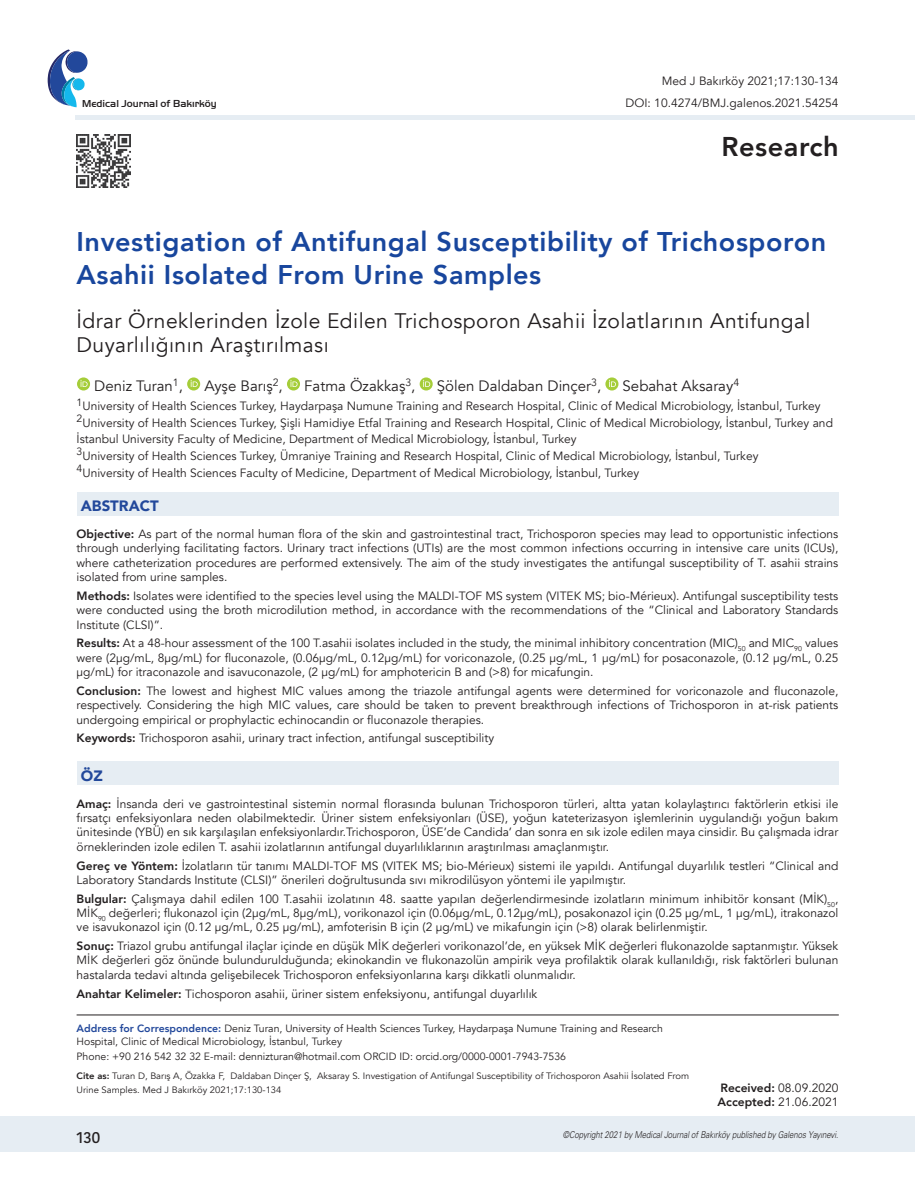
<style>
.page{position:relative;width:915px;height:1191px;background:#fff}
.page>*{position:absolute;margin:0;border:0;box-sizing:border-box;transform-origin:0 0}
.t1{font:800 27.15px "Avenir";letter-spacing:.02em;color:#231f20}
.t2{font:800 27px/32.4px "Avenir";letter-spacing:.02em;color:#18469d}
.t3{font:21px/24px "Avenir";letter-spacing:.02em;color:#231f20}
.t4{font:500 16.5px "Kohinoor Devanagari";color:#231f20}
.t5{font:15px "Avenir";color:#231f20}
.t6{font:900 15px "Avenir";color:#22489b}
.t7{font:12px/14.4px "Avenir";color:#231f20;text-align:justify}
.t8{font:10.5px/12.8px "Avenir";color:#231f20}
.t9{font:500 10.5px "Handel Got D";color:#231f20}
.t10{font:9.45px "Univers Light Ita Tr";letter-spacing:-.005em;color:#231f20;scale:.83 1}
.t11{font:9.3px/13.5px "Avenir";color:#231f20}
.s1{font-weight:800}
.s2{font-weight:800;color:#22489b}
</style>
<div class="page">
<div style="left:0;top:1116px;width:914px;height:35px;background:#e6edf3"></div>
<hr style="left:75px;top:115px;width:839px;height:4px;background:#e6edf3">
<svg style="left:48px;top:49px;width:40px;height:58px"></svg>
<hr style="left:77px;top:1014px;width:761px;height:1px;background:#231f20">
<img style="left:77px;top:134px;width:53px;height:54px">
<svg style="left:77px;top:377px;width:13px;height:13px"></svg>
<svg style="left:80px;top:380px;width:8px;height:7px"></svg>
<svg style="left:187px;top:377px;width:13px;height:13px"></svg>
<svg style="left:190px;top:380px;width:8px;height:7px"></svg>
<svg style="left:287px;top:377px;width:13px;height:13px"></svg>
<svg style="left:290px;top:380px;width:7px;height:7px"></svg>
<svg style="left:419px;top:377px;width:13px;height:13px"></svg>
<svg style="left:423px;top:380px;width:7px;height:7px"></svg>
<svg style="left:605px;top:377px;width:13px;height:13px"></svg>
<svg style="left:608px;top:380px;width:7px;height:7px"></svg>
<div style="left:77px;top:492px;width:761px;height:23px;background:#e6edf3"></div>
<div style="left:77px;top:761px;width:761px;height:24px;background:#e6edf3"></div>
<p class="t9" style="left:82px;top:98px;width:136px">Medical Journal of Bakırköy</p>
<p class="t7" style="left:661px;top:74px;width:178px">Med J Bakırköy 2021;17:130-134</p>
<p class="t7" style="left:625px;top:96px;width:214px">DOI: 10.4274/BMJ.galenos.2021.54254</p>
<h1 class="t1" style="left:721px;top:126px;width:119px">Research</h1>
<h2 class="t2" style="left:77px;top:226px;width:750px">Investigation of Antifungal Susceptibility of Trichosporon<br>Asahii Isolated From Urine Samples</h2>
<h3 class="t3" style="left:77px;top:309px;width:735px">İdrar Örneklerinden İzole Edilen Trichosporon Asahii İzolatlarının Antifungal<br>Duyarlılığının Araştırılması</h3>
<p class="t5" style="left:94px;top:376px;width:90px">Deniz Turan<sup>1</sup>,</p>
<p class="t5" style="left:204px;top:376px;width:80px">Ayşe Barış<sup>2</sup>,</p>
<p class="t5" style="left:304px;top:376px;width:113px">Fatma Özakkaş<sup>3</sup>,</p>
<p class="t5" style="left:436px;top:376px;width:166px">Şölen Daldaban Dinçer<sup>3</sup>,</p>
<p class="t5" style="left:622px;top:376px;width:118px">Sebahat Aksaray<sup>4</sup></p>
<p class="t7" style="left:77px;top:398px;width:757px;line-height:16.5px;text-align:left"><sup>1</sup>University of Health Sciences Turkey, Haydarpaşa Numune Training and Research Hospital, Clinic of Medical Microbiology, İstanbul, Turkey <sup>2</sup>University of Health Sciences Turkey, Şişli Hamidiye Etfal Training and Research Hospital, Clinic of Medical Microbiology, İstanbul, Turkey and İstanbul University Faculty of Medicine, Department of Medical Microbiology, İstanbul, Turkey<br><sup>3</sup>University of Health Sciences Turkey, Ümraniye Training and Research Hospital, Clinic of Medical Microbiology, İstanbul, Turkey<br><sup>4</sup>University of Health Sciences Faculty of Medicine, Department of Medical Microbiology, İstanbul, Turkey</p>
<p class="t6" style="left:81px;top:493px;width:79px">ABSTRACT</p>
<p class="t7" style="left:77px;top:527px;width:763px"><span class="s1">Objective:</span> As part of the normal human flora of the skin and gastrointestinal tract, Trichosporon species may lead to opportunistic infections through underlying facilitating factors. Urinary tract infections (UTIs) are the most common infections occurring in intensive care units (ICUs), where catheterization procedures are performed extensively. The aim of the study investigates the antifungal susceptibility of T. asahii strains isolated from urine samples.</p>
<p class="t7" style="left:77px;top:589px;width:763px"><span class="s1">Methods:</span> Isolates were identified to the species level using the MALDI-TOF MS system (VITEK MS; bio-Mérieux). Antifungal susceptibility tests were conducted using the broth microdilution method, in accordance with the recommendations of the “Clinical and Laboratory Standards Institute (CLSI)”.</p>
<p class="t7" style="left:77px;top:636px;width:763px"><span class="s1">Results:</span> At a 48-hour assessment of the 100 T.asahii isolates included in the study, the minimal inhibitory concentration (MIC)<sub>50</sub> and MIC<sub>90</sub> values were (2µg/mL, 8µg/mL) for fluconazole, (0.06µg/mL, 0.12µg/mL) for voriconazole, (0.25 µg/mL, 1 µg/mL) for posaconazole, (0.12 µg/mL, 0.25 µg/mL) for itraconazole and isavuconazole, (2 µg/mL) for amphotericin B and (&gt;8) for micafungin.</p>
<p class="t7" style="left:77px;top:683px;width:763px"><span class="s1">Conclusion:</span> The lowest and highest MIC values among the triazole antifungal agents were determined for voriconazole and fluconazole, respectively. Considering the high MIC values, care should be taken to prevent breakthrough infections of Trichosporon in at-risk patients undergoing empirical or prophylactic echinocandin or fluconazole therapies.</p>
<p class="t7" style="left:77px;top:731px;width:419px"><span class="s1">Keywords:</span> Trichosporon asahii, urinary tract infection, antifungal susceptibility</p>
<p class="t6" style="left:81px;top:763px;width:23px">ÖZ</p>
<p class="t7" style="left:77px;top:796px;width:763px"><span class="s1">Amaç:</span> İnsanda deri ve gastrointestinal sistemin normal florasında bulunan Trichosporon türleri, altta yatan kolaylaştırıcı faktörlerin etkisi ile fırsatçı enfeksiyonlara neden olabilmektedir. Üriner sistem enfeksiyonları (ÜSE), yoğun kateterizasyon işlemlerinin uygulandığı yoğun bakım ünitesinde (YBÜ) en sık karşılaşılan enfeksiyonlardır.Trichosporon, ÜSE’de Candida’ dan sonra en sık izole edilen maya cinsidir. Bu çalışmada idrar örneklerinden izole edilen T. asahii izolatlarının antifungal duyarlılıklarının araştırılması amaçlanmıştır.</p>
<p class="t7" style="left:77px;top:858px;width:763px"><span class="s1">Gereç ve Yöntem:</span> İzolatların tür tanımı MALDI-TOF MS (VITEK MS; bio-Mérieux) sistemi ile yapıldı. Antifungal duyarlılık testleri “Clinical and<br>Laboratory Standards Institute (CLSI)” önerileri doğrultusunda sıvı mikrodilüsyon yöntemi ile yapılmıştır.</p>
<p class="t7" style="left:77px;top:891px;width:763px"><span class="s1">Bulgular:</span> Çalışmaya dahil edilen 100 T.asahii izolatının 48. saatte yapılan değerlendirmesinde izolatların minimum inhibitör konsant (MİK)<sub>50</sub>, MİK<sub>90</sub> değerleri; flukonazol için (2µg/mL, 8µg/mL), vorikonazol için (0.06µg/mL, 0.12µg/mL), posakonazol için (0.25 µg/mL, 1 µg/mL), itrakonazol ve isavukonazol için (0.12 µg/mL, 0.25 µg/mL), amfoterisin B için (2 µg/mL) ve mikafungin için (&gt;8) olarak belirlenmiştir.</p>
<p class="t7" style="left:77px;top:939px;width:763px"><span class="s1">Sonuç:</span> Triazol grubu antifungal ilaçlar içinde en düşük MİK değerleri vorikonazol’de, en yüksek MİK değerleri flukonazolde saptanmıştır. Yüksek MİK değerleri göz önünde bulundurulduğunda; ekinokandin ve flukonazolün ampirik veya profilaktik olarak kullanıldığı, risk faktörleri bulunan hastalarda tedavi altında gelişebilecek Trichosporon enfeksiyonlarına karşı dikkatli olunmalıdır.</p>
<p class="t7" style="left:77px;top:986px;width:462px"><span class="s1">Anahtar Kelimeler:</span> Tichosporon asahii, üriner sistem enfeksiyonu, antifungal duyarlılık</p>
<p class="t8" style="left:77px;top:1022px;width:587px"><span class="s2">Address for Correspondence:</span> Deniz Turan, University of Health Sciences Turkey, Haydarpaşa Numune Training and Research<br>Hospital, Clinic of Medical Microbiology, İstanbul, Turkey</p>
<p class="t8" style="left:77px;top:1050px;width:491px">Phone: +90 216 542 32 32 E-mail: dennizturan@hotmail.com ORCID ID: orcid.org/0000-0001-7943-7536</p>
<p class="t11" style="left:77px;top:1069px;width:614px"><span class="s1">Cite as:</span> Turan D, Barış A, Özakka F, Daldaban Dinçer Ş, Aksaray S. Investigation of Antifungal Susceptibility of Trichosporon Asahii İsolated From<br>Urine Samples. Med J Bakırköy 2021;17:130-134</p>
<p class="t7" style="left:717px;top:1080px;width:122px"><span class="s1">Received:</span> 08.09.2020<br><span class="s1">Accepted:</span> 21.06.2021</p>
<h3 class="t4" style="left:77px;top:1127px;width:26px">130</h3>
<p class="t10" style="left:562px;top:1128px;width:333px">©Copyright 2021 by Medical Journal of Bakırköy published by Galenos Yayınevi.</p>
</div>
